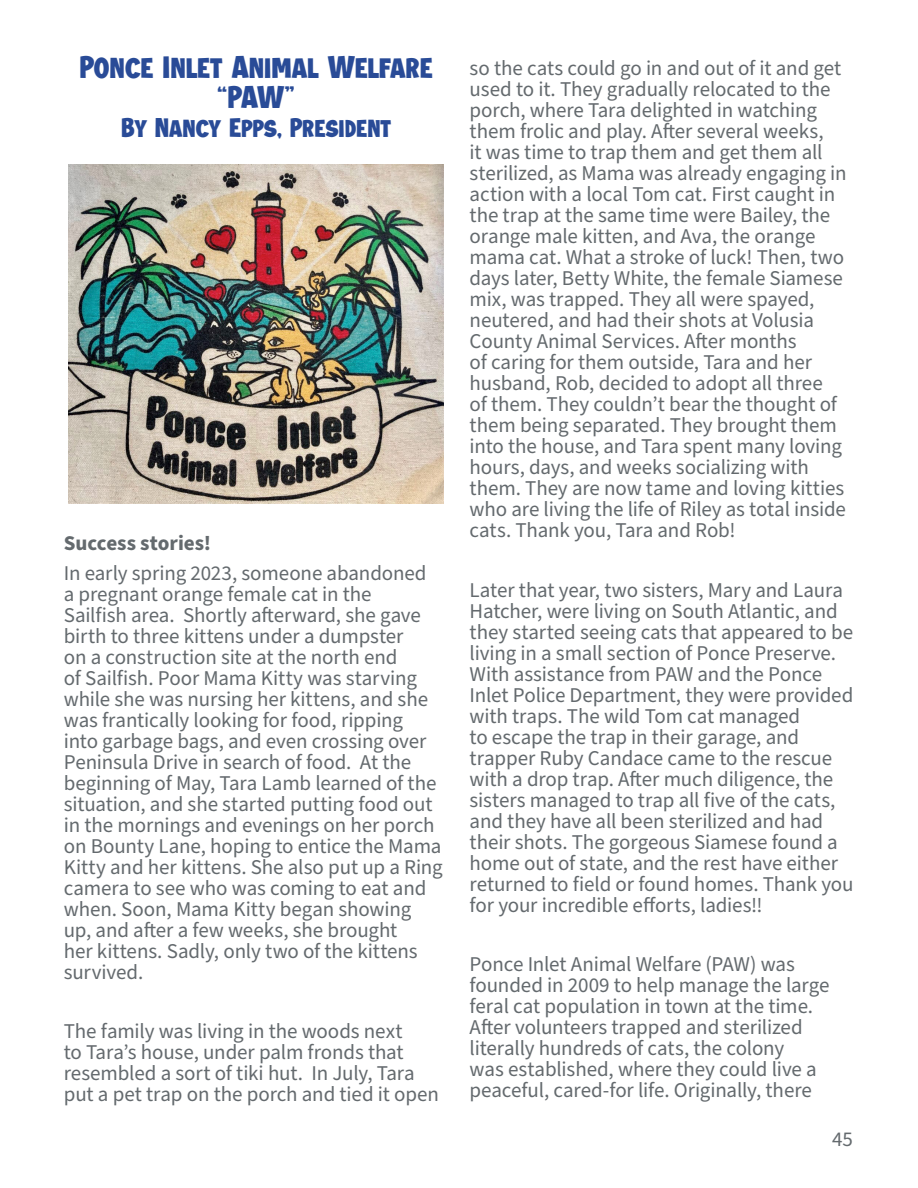
<style>
.page{position:relative;width:918px;height:1188px;background:#fff}
.page>*{position:absolute;margin:0;border:0;box-sizing:border-box;transform-origin:0 0}
.t1{font:31.5px/29.5px "Jungle Adventurer";letter-spacing:-.005em;color:#294b97;text-align:center}
.t2{font:27px "Jungle Adventurer";color:#294b97}
.t3{font:21px/21px "Source Sans Pro";letter-spacing:-.005em;color:#646a6e}
.t4{font:700 21px "Source Sans Pro";letter-spacing:-.005em;color:#646a6e}
</style>
<div class="page">
<img style="left:69px;top:165px;width:374px;height:339px">
<h1 class="t1" style="left:80px;top:52px;width:355px">Ponce Inlet Animal Welfare “PAW”</h1>
<p class="t2" style="left:121px;top:116px;width:271px">By Nancy Epps, President</p>
<p class="t4" style="left:64px;top:529px;width:149px">Success stories!</p>
<p class="t3" style="left:64px;top:563px;width:380px">In early spring 2023, someone abandoned<br>a pregnant orange female cat in the<br>Sailfish area. Shortly afterward, she gave birth to three kittens under a dumpster<br>on a construction site at the north end<br>of Sailfish. Poor Mama Kitty was starving while she was nursing her kittens, and she was frantically looking for food, ripping<br>into garbage bags, and even crossing over Peninsula Drive in search of food. At the beginning of May, Tara Lamb learned of the situation, and she started putting food out in the mornings and evenings on her porch on Bounty Lane, hoping to entice the Mama Kitty and her kittens. She also put up a Ring camera to see who was coming to eat and when. Soon, Mama Kitty began showing up, and after a few weeks, she brought<br>her kittens. Sadly, only two of the kittens survived.</p>
<p class="t3" style="left:64px;top:1021px;width:377px">The family was living in the woods next<br>to Tara’s house, under palm fronds that resembled a sort of tiki hut. In July, Tara put a pet trap on the porch and tied it open</p>
<p class="t3" style="left:470px;top:59px;width:379px">so the cats could go in and out of it and get used to it. They gradually relocated to the porch, where Tara delighted in watching them frolic and play. After several weeks,<br>it was time to trap them and get them all sterilized, as Mama was already engaging in action with a local Tom cat. First caught in the trap at the same time were Bailey, the orange male kitten, and Ava, the orange mama cat. What a stroke of luck! Then, two days later, Betty White, the female Siamese mix, was trapped. They all were spayed, neutered, and had their shots at Volusia County Animal Services. After months<br>of caring for them outside, Tara and her husband, Rob, decided to adopt all three<br>of them. They couldn’t bear the thought of them being separated. They brought them into the house, and Tara spent many loving hours, days, and weeks socializing with them. They are now tame and loving kitties who are living the life of Riley as total inside cats. Thank you, Tara and Rob!</p>
<p class="t3" style="left:470px;top:580px;width:385px">Later that year, two sisters, Mary and Laura Hatcher, were living on South Atlantic, and they started seeing cats that appeared to be living in a small section of Ponce Preserve.<br>With assistance from PAW and the Ponce Inlet Police Department, they were provided with traps. The wild Tom cat managed<br>to escape the trap in their garage, and trapper Ruby Candace came to the rescue with a drop trap. After much diligence, the sisters managed to trap all five of the cats, and they have all been sterilized and had their shots. The gorgeous Siamese found a home out of state, and the rest have either returned to field or found homes. Thank you for your incredible efforts, ladies!!</p>
<p class="t3" style="left:470px;top:954px;width:361px">Ponce Inlet Animal Welfare (PAW) was founded in 2009 to help manage the large feral cat population in town at the time.<br>After volunteers trapped and sterilized literally hundreds of cats, the colony<br>was established, where they could live a peaceful, cared-for life. Originally, there</p>
<p class="t3" style="left:832px;top:1129px;width:22px">45</p>
</div>
